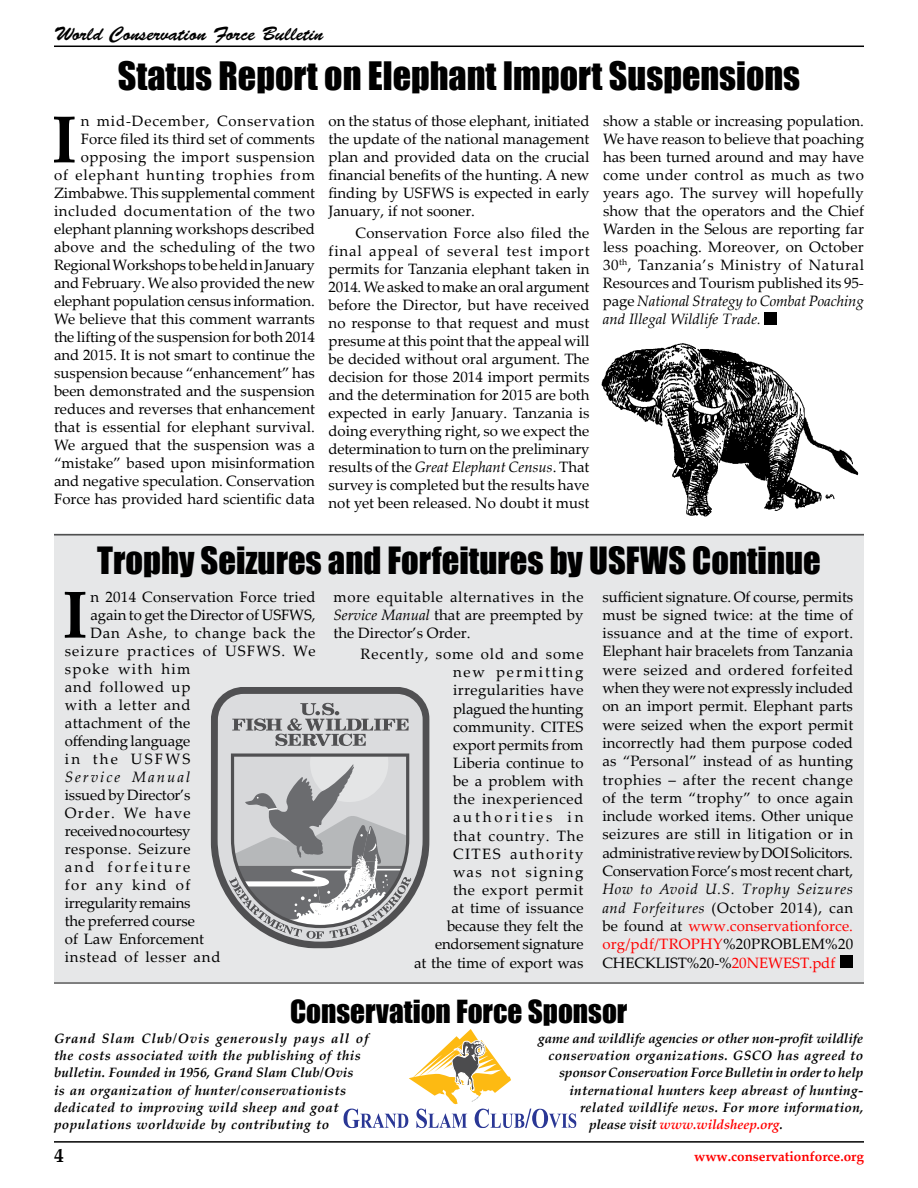
<style>
.page{position:relative;width:918px;height:1188px;background:#fff}
.page>*{position:absolute;margin:0;border:0;box-sizing:border-box;transform-origin:0 0}
.t1{font:700 66.45px "Palatino Linotype";color:#000}
.t2{font:36px "Impact";color:#000}
.t3{font:34.5px "Impact";color:#000}
.t4{font:29.25px "Impact";color:#000}
.t5{font:19.5px "Brush Script Std";color:#000}
.t6{font:700 19.5px "Palatino Linotype";color:#000}
.t7{font:15px/18px "Palatino Linotype";color:#000;text-align:justify}
.t8{font:15px "Palatino Linotype";letter-spacing:.075em;color:#000}
.t9{font:15px "Palatino Linotype";letter-spacing:.05em;color:#000}
.t10{font:15px "Palatino Linotype";letter-spacing:.025em;color:#000}
.t11{font:15px "Palatino Linotype";letter-spacing:.045em;color:#000}
.t12{font:15px "Palatino Linotype";letter-spacing:.06em;color:#000}
.t13{font:italic 15px "Palatino Linotype";letter-spacing:.135em;color:#000}
.t14{font:15px "Palatino Linotype";letter-spacing:.085em;color:#000}
.t15{font:15px "Palatino Linotype";letter-spacing:.15em;color:#000}
.t16{font:italic 700 13.5px/17.2px "Palatino Linotype";letter-spacing:.03em;color:#000}
.t17{font:italic 700 13.5px "Palatino Linotype";letter-spacing:-.005em;color:#000}
.t18{font:italic 700 13.5px "Palatino Linotype";letter-spacing:-.005em;color:#f00}
.t19{font:700 13.5px "Palatino Linotype";color:#f00}
.s1{font-style:italic}
.s2{color:#f00}
.s3{color:#000}
</style>
<div class="page">
<div style="left:765px;top:312px;width:12px;height:12px;background:#000"></div>
<hr style="left:54px;top:1141px;width:810px;height:2px;background:#000">
<hr style="left:54px;top:46px;width:810px;height:1px;background:#000">
<div style="left:54px;top:533px;width:810px;height:449px;background:#e6e7e8"></div>
<hr style="left:54px;top:983px;width:810px;height:1px;background:#000">
<hr style="left:54px;top:534px;width:810px;height:1px;background:#000">
<div style="left:841px;top:955px;width:12px;height:13px;background:#000"></div>
<svg style="left:211px;top:687px;width:219px;height:261px;fill:#505052"></svg>
<svg style="left:218px;top:694px;width:205px;height:248px;fill:#dbdcde"></svg>
<svg style="left:232px;top:703px;width:177px;height:43px"></svg>
<svg style="left:229px;top:753px;width:182px;height:186px"></svg>
<img style="left:601px;top:343px;width:258px;height:174px">
<svg style="left:343px;top:1029px;width:234px;height:99px"></svg>
<h3 class="t5" style="left:54px;top:23px;width:271px">World Conservation Force Bulletin</h3>
<h2 class="t2" style="left:118px;top:48px;width:684px">Status Report on Elephant Import Suspensions</h2>
<h1 class="t1" style="left:51px;top:93px;width:27px">I</h1>
<p class="t7" style="left:54px;top:112px;width:263px;text-align:right">n mid-December, Conservation Force filed its third set of comments opposing the import suspension<br>of elephant hunting trophies from Zimbabwe. This supplemental comment included documentation of the two elephant planning workshops described above and the scheduling of the two Regional Workshops to be held in January and February. We also provided the new elephant population census information.<br>We believe that this comment warrants the lifting of the suspension for both 2014 and 2015. It is not smart to continue the suspension because “enhancement” has been demonstrated and the suspension reduces and reverses that enhancement that is essential for elephant survival.<br>We argued that the suspension was a “mistake” based upon misinformation and negative speculation. Conservation Force has provided hard scientific data</p>
<p class="t7" style="left:329px;top:112px;width:263px">on the status of those elephant, initiated the update of the national management plan and provided data on the crucial financial benefits of the hunting. A new finding by USFWS is expected in early January, if not sooner.</p>
<p class="t7" style="left:329px;top:223px;width:263px;text-indent:27px">Conservation Force also filed the final appeal of several test import permits for Tanzania elephant taken in 2014. We asked to make an oral argument before the Director, but have received no response to that request and must presume at this point that the appeal will be decided without oral argument. The decision for those 2014 import permits and the determination for 2015 are both expected in early January. Tanzania is doing everything right, so we expect the determination to turn on the preliminary results of the <span class="s1">Great Elephant Census</span>. That survey is completed but the results have not yet been released. No doubt it must</p>
<p class="t7" style="left:603px;top:112px;width:263px">show a stable or increasing population.<br>We have reason to believe that poaching has been turned around and may have come under control as much as two years ago. The survey will hopefully show that the operators and the Chief Warden in the Selous are reporting far less poaching. Moreover, on October 30<sup>th</sup>, Tanzania’s Ministry of Natural Resources and Tourism published its 95- page <span class="s1">National Strategy to Combat Poaching and Illegal Wildlife Trade.</span></p>
<h3 class="t3" style="left:97px;top:533px;width:725px">Trophy Seizures and Forfeitures by USFWS Continue</h3>
<h1 class="t1" style="left:62px;top:568px;width:27px">I</h1>
<p class="t7" style="left:91px;top:587px;width:227px">n 2014 Conservation Force tried</p>
<p class="t7" style="left:91px;top:605px;width:226px">again to get the Director of USFWS,</p>
<p class="t9" style="left:91px;top:622px;width:226px">Dan Ashe, to change back the</p>
<p class="t8" style="left:65px;top:640px;width:252px">seizure practices of USFWS. We</p>
<p class="t14" style="left:65px;top:658px;width:127px">spoke with him</p>
<p class="t12" style="left:65px;top:676px;width:127px">and followed up</p>
<p class="t11" style="left:65px;top:694px;width:127px">with a letter and</p>
<p class="t10" style="left:65px;top:712px;width:127px">attachment of the</p>
<p class="t7" style="left:65px;top:731px;width:127px">offending language</p>
<p class="t15" style="left:65px;top:748px;width:127px">in the USFWS</p>
<p class="t13" style="left:65px;top:766px;width:127px">Service Manual</p>
<p class="t7" style="left:65px;top:785px;width:157px;text-align:left">issued by Director’s<br>Order. We have received no courtesy response. Seizure and forfeiture<br>for any kind of irregularity remains<br>the preferred course<br>of Law Enforcement instead of lesser and</p>
<p class="t7" style="left:334px;top:587px;width:252px">more equitable alternatives in the <span class="s1">Service Manual</span> that are preempted by the Director’s Order.</p>
<p class="t7" style="left:361px;top:644px;width:224px;text-align:right">Recently, some old and some new permitting irregularities have<br>plagued the hunting<br>community. CITES<br>export permits from<br>Liberia continue to<br>be a problem with<br>the inexperienced authorities in<br>that country. The<br>CITES authority<br>was not signing<br>the export permit<br>at time of issuance<br>because they felt the endorsement signature<br>at the time of export was</p>
<p class="t7" style="left:602px;top:587px;width:252px">sufficient signature. Of course, permits must be signed twice: at the time of issuance and at the time of export.<br>Elephant hair bracelets from Tanzania were seized and ordered forfeited when they were not expressly included on an import permit. Elephant parts were seized when the export permit incorrectly had them purpose coded as “Personal” instead of as hunting trophies – after the recent change of the term “trophy” to once again include worked items. Other unique seizures are still in litigation or in administrative review by DOI Solicitors.<br>Conservation Force’s most recent chart,</p>
<p class="t7" style="left:602px;top:880px;width:252px"><span class="s1">How to Avoid U.S. Trophy Seizures and Forfeitures</span> (October 2014), can be found at <span class="s2">www.conservationforce. org/pdf/TROPHY</span>%20PROBLEM%20<br>CHECKLIST%20-%<span class="s2">20NEWEST.pdf</span></p>
<h3 class="t4" style="left:290px;top:989px;width:339px">Conservation Force Sponsor</h3>
<p class="t16" style="left:54px;top:1029px;width:316px">Grand Slam Club/Ovis generously pays all of the costs associated with the publishing of this bulletin. Founded in 1956, Grand Slam Club/Ovis<br>is an organization of hunter/conservationists dedicated to improving wild sheep and goat populations worldwide by contributing to</p>
<p class="t17" style="left:538px;top:1029px;width:327px">game and wildlife agencies or other non-profit wildlife</p>
<p class="t16" style="left:549px;top:1046px;width:316px">conservation organizations. GSCO has agreed to</p>
<p class="t17" style="left:559px;top:1063px;width:306px">sponsor Conservation Force Bulletin in order to help</p>
<p class="t16" style="left:570px;top:1081px;width:295px">international hunters keep abreast of hunting-</p>
<p class="t16" style="left:580px;top:1098px;width:285px">related wildlife news. For more information,</p>
<p class="t18" style="left:589px;top:1115px;width:195px"><span class="s3">please visit</span> www.wildsheep.org<span class="s3">.</span></p>
<h3 class="t6" style="left:54px;top:1141px;width:11px">4</h3>
<p class="t19" style="left:694px;top:1147px;width:171px">www.conservationforce.org</p>
</div>
